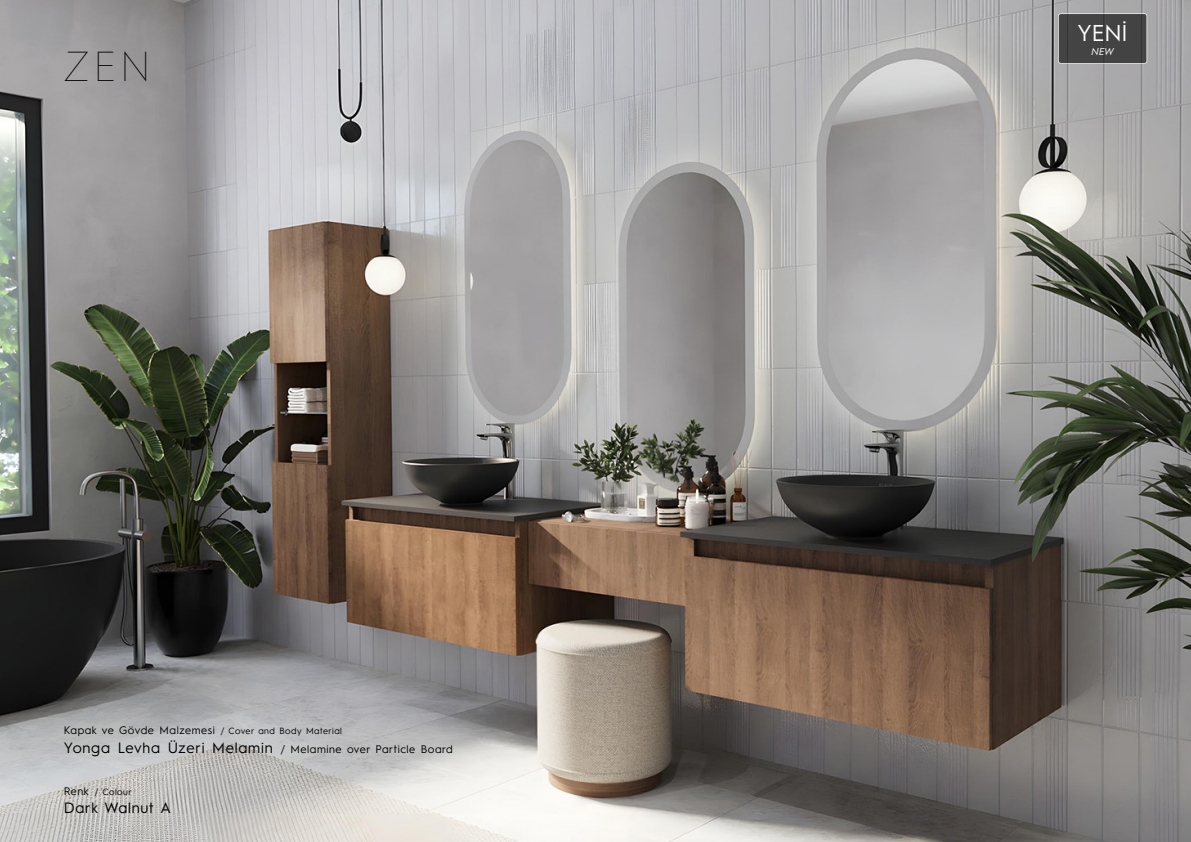
<style>
.page{position:relative;width:1191px;height:842px;background:#fff}
.page>*{position:absolute;margin:0;border:0;box-sizing:border-box;transform-origin:0 0}
.t1{font:100 42px "Hurme Geometric Sans 1";color:#000}
.t2{font:23px "Hurme Geometric Sans 1";color:#fff}
.t3{font:15px "Hurme Geometric Sans 1";letter-spacing:.05em;color:#000}
.t4{font:11px/19.2px "Hurme Geometric Sans 1";letter-spacing:.05em;color:#000}
.t5{font:italic 10px "Hurme Geometric Sans 1";color:#fff}
.t6{font:9px "Hurme Geometric Sans 1";letter-spacing:.05em;color:#000}
.s1{font-size:9px}
.s2{font-size:15px}
.s3{font-size:11px}
</style>
<div class="page">
<img style="left:0;top:0;width:1191px;height:842px">
<div style="left:1058px;top:14px;width:88px;height:50px;background:#444344;border-radius:3px"></div>
<div style="left:1058px;top:13px;width:89px;height:51px;border:1px solid #fff;border-radius:3px"></div>
<h1 class="t1" style="left:64px;top:39px;width:88px">ZEN</h1>
<p class="t4" style="left:64px;top:720px;width:390px">Kapak ve Gövde Malzemesi <span class="s1">/ Cover and Body Material<br></span><span class="s2">Yonga Levha Üzeri Melamin</span> / Melamine over Particle Board</p>
<p class="t6" style="left:64px;top:785px;width:69px"><span class="s3">Renk</span> / Colour</p>
<h3 class="t3" style="left:64px;top:797px;width:109px">Dark Walnut A</h3>
<h2 class="t2" style="left:1077px;top:17px;width:52px">YENİ</h2>
<p class="t5" style="left:1091px;top:44px;width:24px">NEW</p>
</div>
